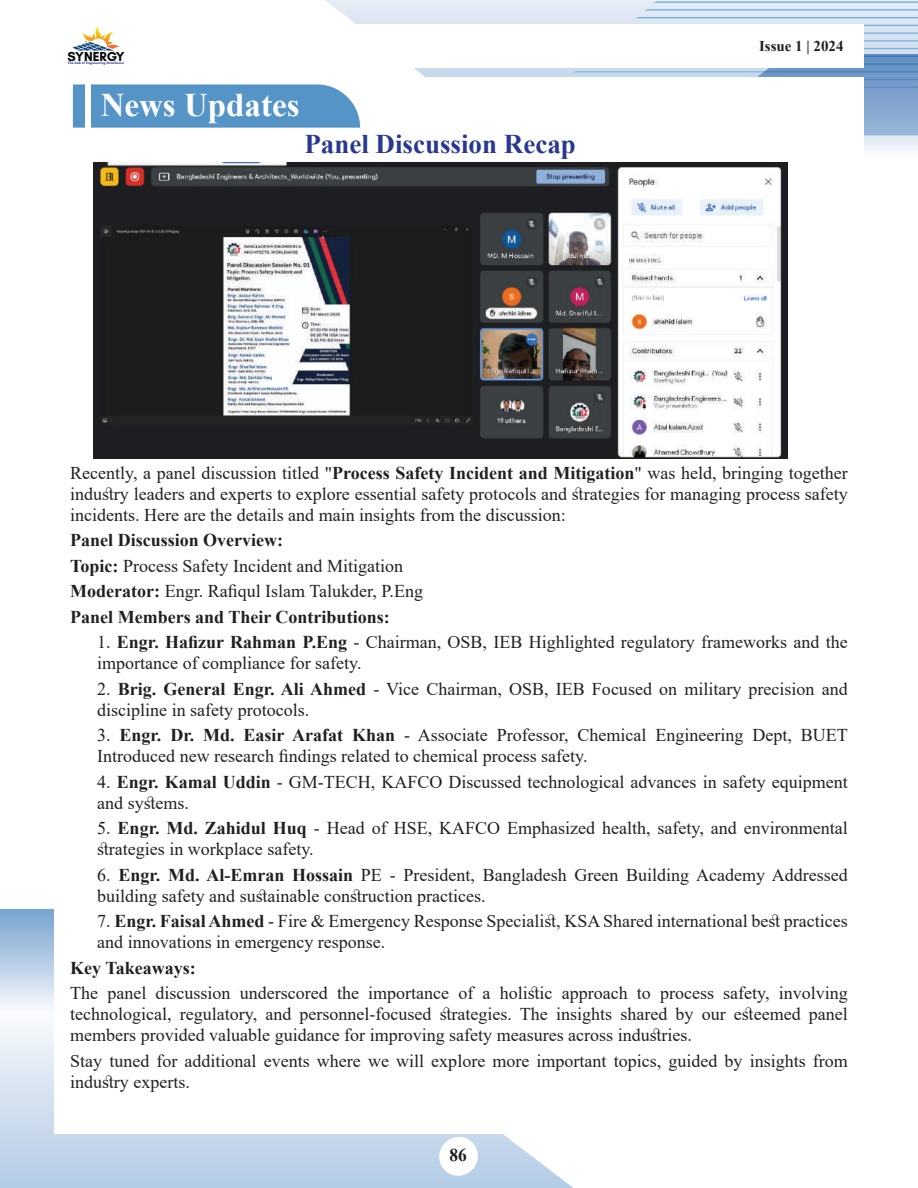
<style>
.page{position:relative;width:918px;height:1188px;background:#fff}
.page>*{position:absolute;margin:0;border:0;box-sizing:border-box;transform-origin:0 0}
.t1{font:700 33px "Times New Roman";color:#fff}
.t2{font:700 27px "Times New Roman";color:#283890}
.t3{font:18px/21px "Times New Roman";color:#231f20}
.t4{font:700 18px/25.5px "Times New Roman";color:#231f20}
.t5{font:700 15px "Times New Roman";color:#231f20}
.t6{font:700 13.2px "Glacial Indifference";color:#050504}
.t7{font:700 3.6px "Glacial Indifference";color:#293b96}
.s1{font-weight:700}
.s2{font-weight:400}
</style>
<div class="page">
<svg style="left:325px;top:0;width:593px;height:77px;background:#dfe8f3"></svg>
<svg style="left:653px;top:2px;width:265px;height:1px"></svg>
<svg style="left:644px;top:9px;width:274px;height:2px"></svg>
<svg style="left:635px;top:17px;width:283px;height:1px"></svg>
<svg style="left:864px;top:25px;width:54px;height:1px"></svg>
<svg style="left:864px;top:32px;width:54px;height:2px"></svg>
<svg style="left:864px;top:40px;width:54px;height:1px"></svg>
<svg style="left:555px;top:48px;width:363px;height:104px;background:#99b7d8"></svg>
<svg style="left:0;top:1028px;width:573px;height:160px;background:#c5d7ea"></svg>
<svg style="left:0;top:909px;width:54px;height:119px"></svg>
<div style="left:54px;top:78px;width:810px;height:1056px;background:#fff"></div>
<div style="left:54px;top:25px;width:810px;height:43px;background:#fff"></div>
<svg style="left:72px;top:26px;width:48px;height:25px"></svg>
<div style="left:440px;top:1137px;width:38px;height:38px;background:#fff;border-radius:50%"></div>
<svg style="left:73px;top:84px;width:287px;height:44px;background:#5c99c9"></svg>
<div style="left:85px;top:84px;width:6px;height:44px;background:#fff"></div>
<img style="left:93px;top:162px;width:694px;height:297px">
<div style="left:439px;top:1138px;width:38px;height:38px;background:#fff;border-radius:50%"></div>
<p class="t6" style="left:67px;top:48px;width:59px">SYNERGY</p>
<p class="t7" style="left:68px;top:61px;width:58px">The hub of Engineering Excellence</p>
<h1 class="t1" style="left:101px;top:81px;width:200px">News Updates</h1>
<h2 class="t2" style="left:304px;top:124px;width:273px">Panel Discussion Recap</h2>
<p class="t5" style="left:759px;top:35px;width:86px">Issue 1 | 2024</p>
<p class="t3" style="left:70px;top:461px;width:779px;text-align:justify">Recently, a panel discussion titled "<span class="s1">Process Safety Incident and Mitigation</span>" was held, bringing together industry leaders and experts to explore essential safety protocols and strategies for managing process safety incidents. Here are the details and main insights from the discussion:</p>
<p class="t4" style="left:70px;top:527px;width:354px">Panel Discussion Overview:<br>Topic: <span class="s2">Process Safety Incident and Mitigation </span>Moderator: <span class="s2">Engr. Rafiqul Islam Talukder, P.Eng </span>Panel Members and Their Contributions:</p>
<p class="t3" style="left:97px;top:631px;width:752px">1. <span class="s1">Engr. Hafizur Rahman P.Eng</span> - Chairman, OSB, IEB Highlighted regulatory frameworks and the importance of compliance for safety.</p>
<p class="t3" style="left:97px;top:678px;width:752px">2. <span class="s1">Brig. General Engr. Ali Ahmed</span> - Vice Chairman, OSB, IEB Focused on military precision and discipline in safety protocols.</p>
<p class="t3" style="left:97px;top:724px;width:752px">3. <span class="s1">Engr. Dr. Md. Easir Arafat Khan</span> - Associate Professor, Chemical Engineering Dept, BUET<br>Introduced new research findings related to chemical process safety.</p>
<p class="t3" style="left:97px;top:771px;width:752px">4. <span class="s1">Engr. Kamal Uddin</span> - GM-TECH, KAFCO Discussed technological advances in safety equipment and systems.</p>
<p class="t3" style="left:97px;top:817px;width:752px">5. <span class="s1">Engr. Md. Zahidul Huq</span> - Head of HSE, KAFCO Emphasized health, safety, and environmental strategies in workplace safety.</p>
<p class="t3" style="left:97px;top:864px;width:752px">6. <span class="s1">Engr. Md. Al-Emran Hossain</span> PE - President, Bangladesh Green Building Academy Addressed building safety and sustainable construction practices.</p>
<p class="t3" style="left:97px;top:910px;width:752px">7. <span class="s1">Engr. Faisal Ahmed</span> - Fire &amp; Emergency Response Specialist, KSA Shared international best practices and innovations in emergency response.</p>
<p class="t4" style="left:70px;top:954px;width:127px">Key Takeaways:</p>
<p class="t3" style="left:70px;top:982px;width:779px;text-align:justify">The panel discussion underscored the importance of a holistic approach to process safety, involving technological, regulatory, and personnel-focused strategies. The insights shared by our esteemed panel members provided valuable guidance for improving safety measures across industries.</p>
<p class="t3" style="left:70px;top:1050px;width:779px">Stay tuned for additional events where we will explore more important topics, guided by insights from industry experts.</p>
<p class="t4" style="left:455px;top:1141px;width:10px">1</p>
<p class="t4" style="left:449px;top:1142px;width:19px">86</p>
</div>
